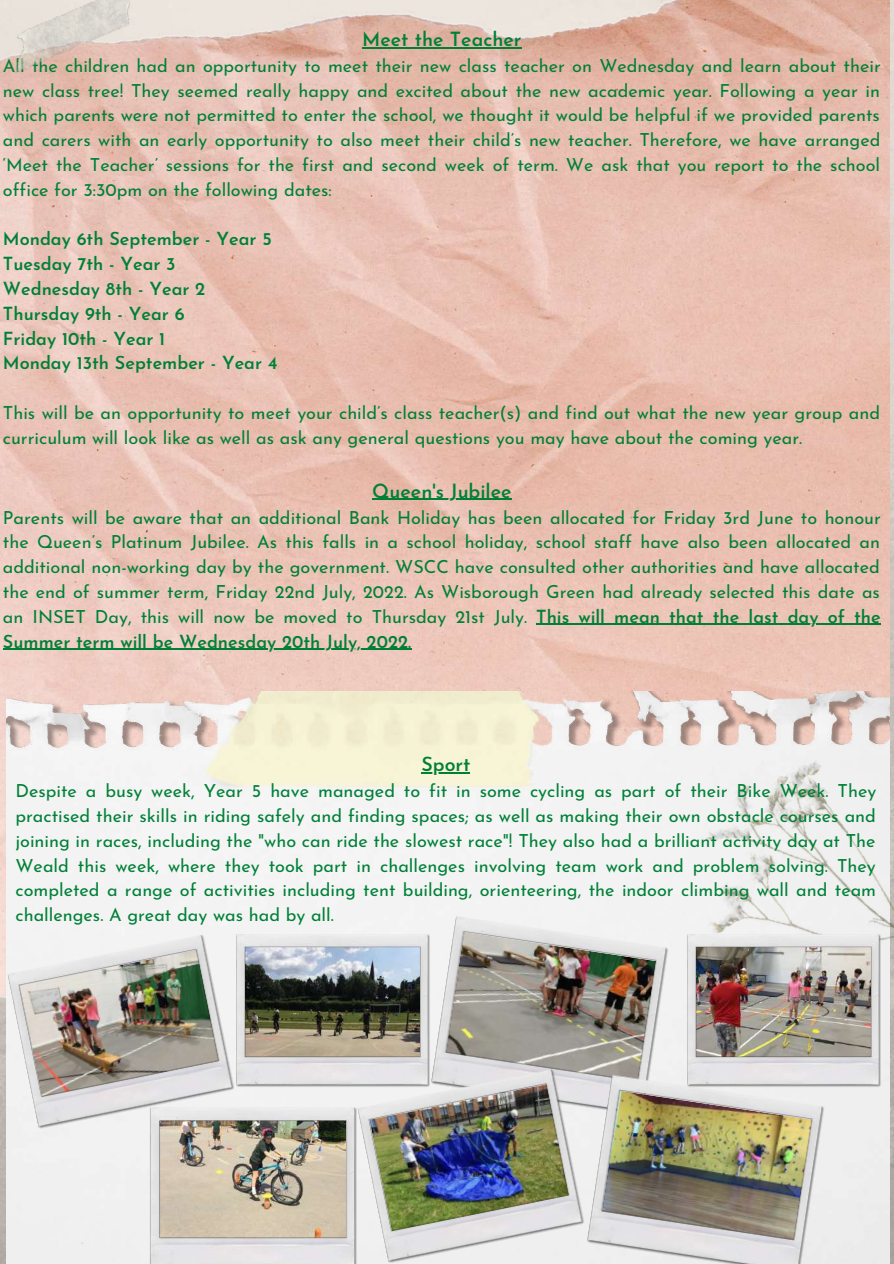
<style>
.page{position:relative;width:894px;height:1264px;background:#fff}
.page>*{position:absolute;margin:0;border:0;box-sizing:border-box;transform-origin:0 0}
.t1{font:600 19.5px "Josefin Sans";color:#008037}
.t2{font:18px/24.8px "Josefin Sans";color:#008037;text-align:justify}
.t3{font:600 18px/24.8px "Josefin Sans";color:#008037}
.s1{font-weight:600}
</style>
<div class="page">
<img style="left:0;top:0;width:888px;height:997px">
<hr style="left:362px;top:47px;width:159px;height:1px;background:#008037">
<hr style="left:372px;top:499px;width:139px;height:1px;background:#008037">
<hr style="left:536px;top:624px;width:344px;height:1px;background:#008037">
<hr style="left:3px;top:648px;width:408px;height:1px;background:#008037">
<img style="left:0;top:0;width:145px;height:76px">
<img style="left:7px;top:691px;width:882px;height:572px">
<img style="left:641px;top:722px;width:252px;height:387px">
<hr style="left:421px;top:772px;width:49px;height:1px;background:#008037">
<img style="left:7px;top:933px;width:229px;height:197px">
<img style="left:236px;top:933px;width:194px;height:154px">
<img style="left:430px;top:915px;width:239px;height:158px">
<img style="left:150px;top:1106px;width:207px;height:157px">
<img style="left:586px;top:1073px;width:239px;height:190px">
<img style="left:686px;top:933px;width:194px;height:154px">
<img style="left:357px;top:1067px;width:229px;height:196px">
<p class="t1" style="left:362px;top:31px;width:161px">Meet the Teacher</p>
<p class="t2" style="left:3px;top:55px;width:879px">All the children had an opportunity to meet their new class teacher on Wednesday and learn about their new class tree! They seemed really happy and excited about the new academic year. Following a year in which parents were not permitted to enter the school, we thought it would be helpful if we provided parents and carers with an early opportunity to also meet their child’s new teacher. Therefore, we have arranged ‘Meet the Teacher’ sessions for the first and second week of term. We ask that you report to the school office for 3:30pm on the following dates:</p>
<p class="t3" style="left:3px;top:228px;width:276px">Monday 6th September - Year 5<br>Tuesday 7th - Year 3<br>Wednesday 8th - Year 2<br>Thursday 9th - Year 6<br>Friday 10th - Year 1<br>Monday 13th September - Year 4</p>
<p class="t2" style="left:3px;top:402px;width:878px">This will be an opportunity to meet your child’s class teacher(s) and find out what the new year group and curriculum will look like as well as ask any general questions you may have about the coming year.</p>
<p class="t1" style="left:372px;top:483px;width:141px">Queen's Jubilee</p>
<p class="t2" style="left:3px;top:506px;width:879px">Parents will be aware that an additional Bank Holiday has been allocated for Friday 3rd June to honour the Queen’s Platinum Jubilee. As this falls in a school holiday, school staff have also been allocated an additional non-working day by the government. WSCC have consulted other authorities and have allocated the end of summer term, Friday 22nd July, 2022. As Wisborough Green had already selected this date as an INSET Day, this will now be moved to Thursday 21st July. <span class="s1">This will mean that the last day of the Summer term will be Wednesday 20th July, 2022.</span></p>
<p class="t1" style="left:421px;top:756px;width:50px">Sport</p>
<p class="t2" style="left:15px;top:780px;width:862px">Despite a busy week, Year 5 have managed to fit in some cycling as part of their Bike Week. They practised their skills in riding safely and finding spaces; as well as making their own obstacle courses and joining in races, including the "who can ride the slowest race"! They also had a brilliant activity day at The Weald this week, where they took part in challenges involving team work and problem solving. They completed a range of activities including tent building, orienteering, the indoor climbing wall and team challenges. A great day was had by all.</p>
</div>
